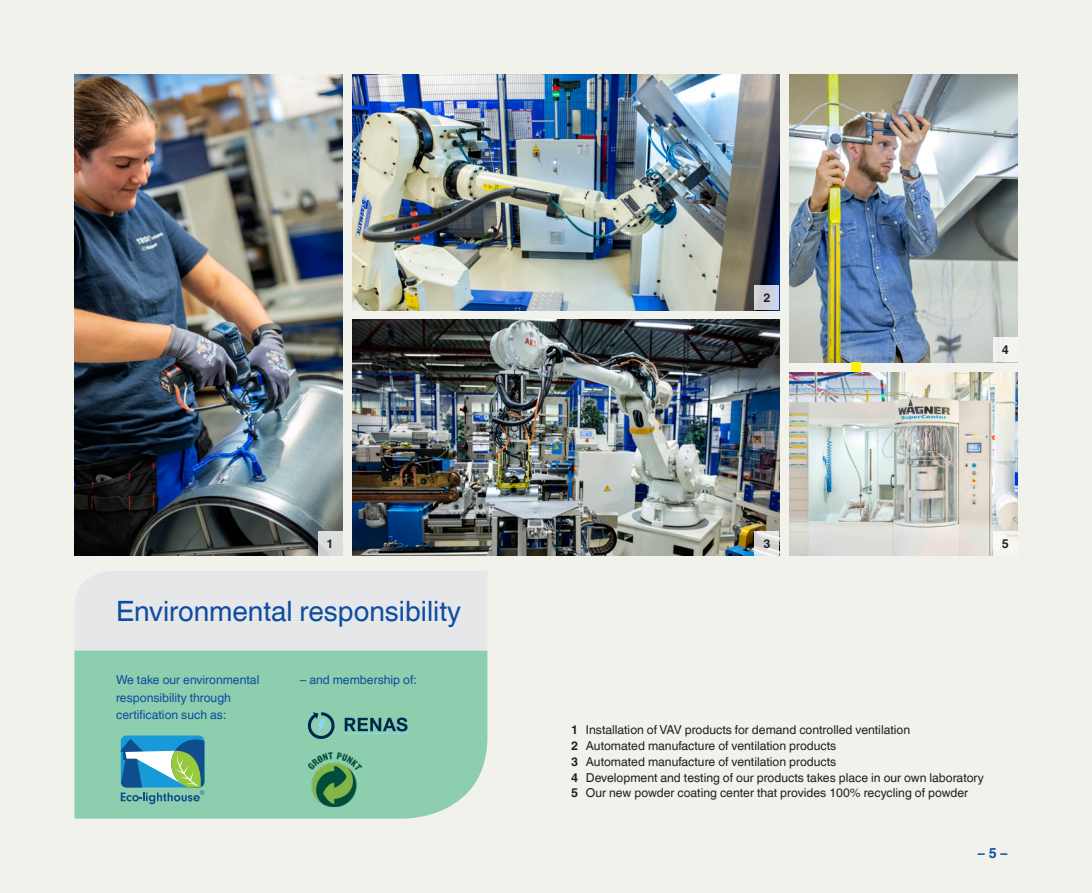
<style>
.page{position:relative;width:1092px;height:893px;background:#fff}
.page>*{position:absolute;margin:0;border:0;box-sizing:border-box;transform-origin:0 0}
.t1{font:28px "TROX Helvetica";color:#0d4da1}
.Ingress{font:700 14px "TROX Helvetica";color:#0d4da1}
.Brødtekst{font:12.25px "TROX Helvetica";color:#231f20}
.Faktatekst_brød{font:12.25px/17.5px "TROX Helvetica";color:#0d4da1}
.Brødtekst-2{font:700 12.25px "TROX Helvetica";color:#231f20}
.s1{font-weight:700}
</style>
<div class="page">
<div style="left:0;top:0;width:1091px;height:893px;background:#f2f2ed"></div>
<div style="left:74px;top:650px;width:413px;height:169px;background:#8cceae"></div>
<div style="left:75px;top:571px;width:412px;height:79px;background:#e6e7e9"></div>
<svg style="left:121px;top:735px;width:83px;height:69px;background:#5ba4ac"></svg>
<img style="left:352px;top:320px;width:427px;height:236px">
<img style="left:308px;top:752px;width:53px;height:54px">
<svg style="left:307px;top:712px;width:28px;height:27px"></svg>
<svg style="left:344px;top:717px;width:63px;height:14px"></svg>
<hr style="left:344px;top:733px;width:63px;height:1px;background:#8ed5ef">
<img style="left:789px;top:372px;width:228px;height:184px">
<img style="left:74px;top:74px;width:268px;height:482px">
<img style="left:352px;top:74px;width:427px;height:236px">
<img style="left:789px;top:74px;width:228px;height:288px">
<div style="left:851px;top:362px;width:10px;height:10px;background:#fff101"></div>
<svg style="left:317px;top:531px;width:25px;height:25px"></svg>
<svg style="left:754px;top:285px;width:25px;height:25px"></svg>
<svg style="left:754px;top:531px;width:25px;height:25px"></svg>
<div style="left:992px;top:337px;width:25px;height:25px;background:#f2f3f2"></div>
<div style="left:992px;top:531px;width:25px;height:25px;background:#f8f7f4"></div>
<p class="Brødtekst-2" style="left:326px;top:536px;width:9px">1</p>
<p class="t1" style="left:116px;top:595px;width:346px">Environmental responsibility</p>
<p class="Faktatekst_brød" style="left:116px;top:671px;width:145px">We take our environmental responsibility through certification such as:</p>
<p class="Faktatekst_brød" style="left:300px;top:671px;width:118px">– and membership of:</p>
<p class="Brødtekst-2" style="left:763px;top:291px;width:9px">2</p>
<p class="Brødtekst-2" style="left:1001px;top:343px;width:9px">4</p>
<p class="Brødtekst-2" style="left:763px;top:536px;width:9px">3</p>
<p class="Brødtekst-2" style="left:1001px;top:536px;width:9px">5</p>
<p class="Brødtekst" style="left:571px;top:723px;width:340px"><span class="s1">1</span> Installation of VAV products for demand controlled ventilation</p>
<p class="Brødtekst" style="left:571px;top:739px;width:267px"><span class="s1">2</span> Automated manufacture of ventilation products</p>
<p class="Brødtekst" style="left:571px;top:755px;width:267px"><span class="s1">3</span> Automated manufacture of ventilation products</p>
<p class="Brødtekst" style="left:571px;top:770px;width:414px"><span class="s1">4</span> Development and testing of our products takes place in our own laboratory</p>
<p class="Brødtekst" style="left:571px;top:786px;width:398px"><span class="s1">5</span> Our new powder coating center that provides 100% recycling of powder</p>
<p class="Ingress" style="left:977px;top:845px;width:31px">– 5 –</p>
</div>
